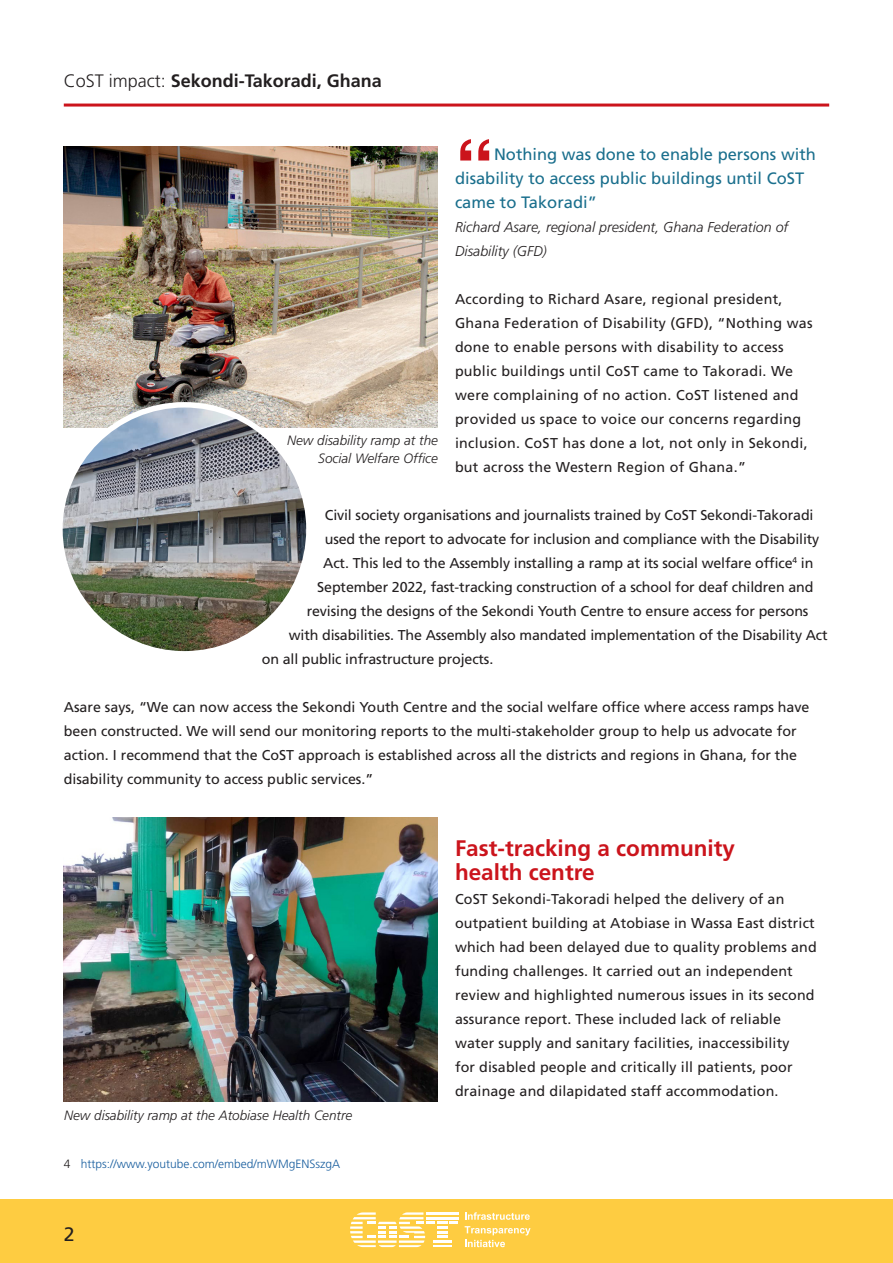
<style>
.page{position:relative;width:893px;height:1263px;background:#fff}
.page>*{position:absolute;margin:0;border:0;box-sizing:border-box;transform-origin:0 0}
.t1{font:700 78px "Helvetica";color:#cb141c}
.Sub_Heading{font:700 22.5px/24px "Frutiger";color:#cb141c}
.t2{font:19.5px "Frutiger";color:#231f20}
.t3{font:700 18px "Frutiger";color:#231f20}
.t4{font:16.5px/24px "Frutiger";color:#1a6f8d}
.Body_Text{font:14.25px/24px "Frutiger";color:#231f20}
.Body_Text-2{font:14.25px/24px "Frutiger";letter-spacing:.02em;color:#231f20}
.Body_Text-3{font:italic 300 14.25px/24px "Frutiger";color:#231f20}
.t5{font:italic 300 13.5px/18px "Frutiger";color:#231f20;text-align:right}
.Foot_Notes{font:300 12px "Frutiger";color:#175d9e}
.s1{font-weight:300}
.s2{color:#231f20}
</style>
<div class="page">
<div style="left:0;top:1199px;width:893px;height:64px;background:#fecc41"></div>
<svg style="left:350px;top:1212px;width:108px;height:35px"></svg>
<svg style="left:465px;top:1212px;width:65px;height:8px"></svg>
<svg style="left:465px;top:1226px;width:66px;height:21px"></svg>
<hr style="left:64px;top:104px;width:765px;height:3px;background:#cb141c">
<img style="left:63px;top:817px;width:375px;height:284px">
<img style="left:64px;top:146px;width:374px;height:281px">
<img style="left:60px;top:405px;width:249px;height:249px;border-radius:124px">
<p class="t3" style="left:64px;top:71px;width:320px"><span class="s1">CoST impact:</span> Sekondi-Takoradi, Ghana</p>
<p class="t1" style="left:455px;top:105px;width:40px">“</p>
<p class="t4" style="left:455px;top:142px;width:362px;text-indent:39px">Nothing was done to enable persons with disability to access public buildings until CoST came to Takoradi”</p>
<p class="Body_Text-3" style="left:455px;top:215px;width:335px">Richard Asare, regional president, Ghana Federation of<br>Disability (GFD)</p>
<p class="Body_Text-2" style="left:455px;top:287px;width:359px">According to Richard Asare, regional president, Ghana Federation of Disability (GFD), “Nothing was done to enable persons with disability to access public buildings until CoST came to Takoradi. We were complaining of no action. CoST listened and provided us space to voice our concerns regarding inclusion. CoST has done a lot, not only in Sekondi, but across the Western Region of Ghana.”</p>
<p class="Body_Text" style="left:325px;top:503px;width:490px">Civil society organisations and journalists trained by CoST Sekondi-Takoradi</p>
<p class="Body_Text" style="left:325px;top:527px;width:496px">used the report to advocate for inclusion and compliance with the Disability</p>
<p class="Body_Text" style="left:323px;top:551px;width:492px">Act. This led to the Assembly installing a ramp at its social welfare office<sup>4</sup> in</p>
<p class="Body_Text" style="left:317px;top:575px;width:498px">September 2022, fast-tracking construction of a school for deaf children and</p>
<p class="Body_Text" style="left:307px;top:599px;width:503px">revising the designs of the Sekondi Youth Centre to ensure access for persons</p>
<p class="Body_Text" style="left:289px;top:623px;width:540px">with disabilities. The Assembly also mandated implementation of the Disability Act</p>
<p class="Body_Text" style="left:262px;top:647px;width:233px">on all public infrastructure projects.</p>
<p class="Body_Text" style="left:64px;top:695px;width:747px">Asare says, “We can now access the Sekondi Youth Centre and the social welfare office where access ramps have been constructed. We will send our monitoring reports to the multi-stakeholder group to help us advocate for action. I recommend that the CoST approach is established across all the districts and regions in Ghana, for the disability community to access public services.”</p>
<p class="t5" style="left:287px;top:431px;width:152px">New disability ramp at the<br>Social Welfare Office</p>
<p class="t5" style="left:64px;top:1106px;width:290px">New disability ramp at the Atobiase Health Centre</p>
<p class="Foot_Notes" style="left:64px;top:1157px;width:278px"><span class="s2">4</span> https://www.youtube.com/embed/mWMgENSszgA</p>
<h3 class="t2" style="left:64px;top:1223px;width:12px">2</h3>
<p class="Sub_Heading" style="left:455px;top:836px;width:282px">Fast-tracking a community health centre</p>
<p class="Body_Text" style="left:455px;top:887px;width:363px">CoST Sekondi-Takoradi helped the delivery of an outpatient building at Atobiase in Wassa East district which had been delayed due to quality problems and funding challenges. It carried out an independent review and highlighted numerous issues in its second assurance report. These included lack of reliable water supply and sanitary facilities, inaccessibility<br>for disabled people and critically ill patients, poor drainage and dilapidated staff accommodation.</p>
</div>
